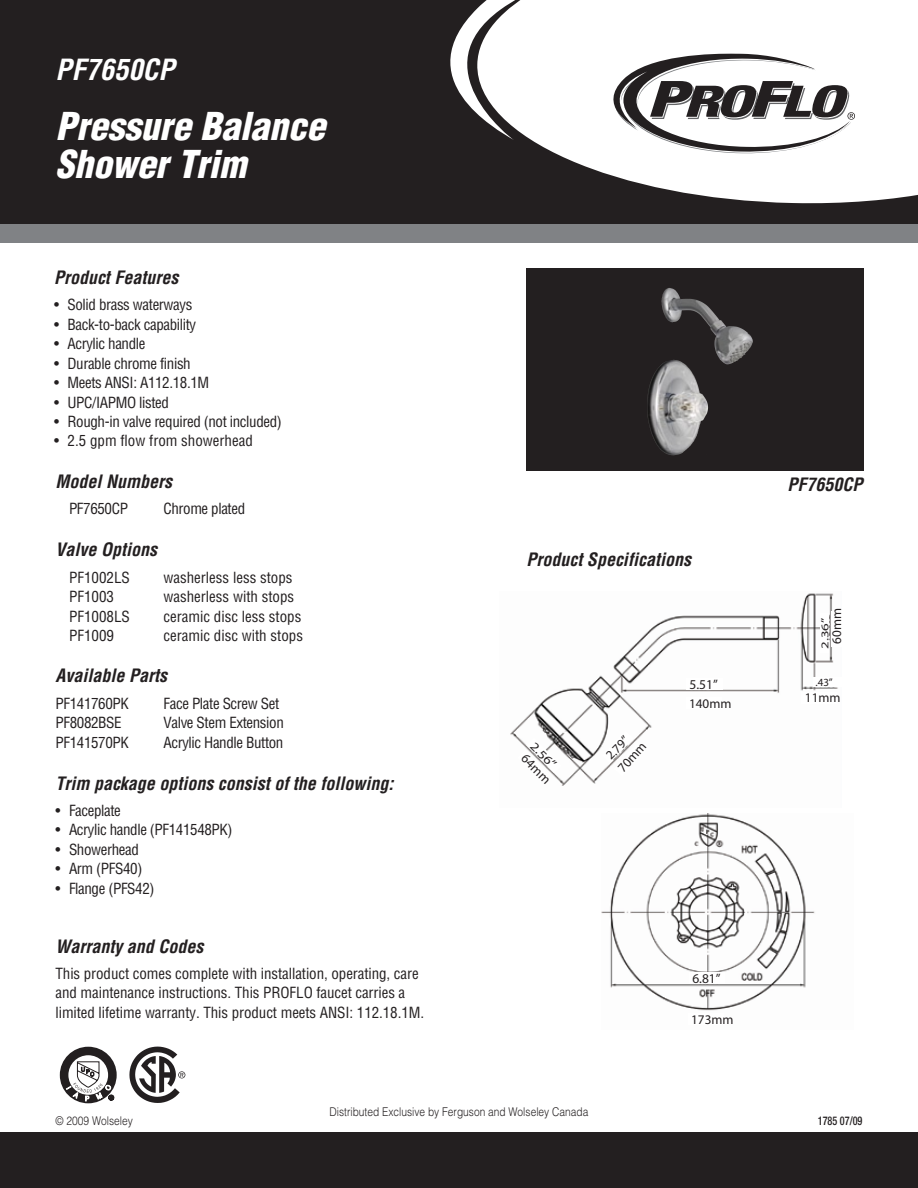
<style>
.page{position:relative;width:918px;height:1188px;background:#fff}
.page>*{position:absolute;margin:0;border:0;box-sizing:border-box;transform-origin:0 0}
.t1{font:italic 900 condensed 37.5px "Helvetica";color:#fff}
.t2{font:italic 700 condensed 28.5px "Helvetica";color:#fff}
.t3{font:italic 700 condensed 18px "Helvetica";color:#231f20}
.PROFLO_COPY_ONE_SIDE{font:condensed 15px "Helvetica";letter-spacing:-.025em;color:#231f20}
.PROFLO_COPY_ONE_SIDE-2{font:condensed 15px/19.5px "Helvetica";letter-spacing:-.005em;color:#231f20}
.PROFLO_COPY_ONE_SIDE-3{font:condensed 15px "Helvetica";color:#231f20}
.t4{font:13.5px "Myriad";color:#231f20}
.t5{font:13.35px "Myriad";color:#231f20}
.t6{font:13.2px "Myriad";color:#231f20}
.t7{font:12.9px "Myriad";color:#231f20}
.t8{font:12.3px "Myriad";color:#231f20;scale:1.21 1}
.ROC_BACK_BODY{font:300 12px "Helvetica";color:#231f20;scale:.85 1}
.ROC_BACK_BODY-2{font:500 condensed 12px "Helvetica Neue";color:#231f20;scale:.85 1}
.t9{font:10.95px "Myriad";color:#231f20}
.t10{font:10.35px "Myriad";color:#231f20;scale:1.43 1}
</style>
<div class="page">
<svg style="left:0;top:0;width:918px;height:224px;fill:#231f20"></svg>
<div style="left:0;top:1133px;width:918px;height:55px;background:#231f20"></div>
<svg style="left:597px;top:53px;width:258px;height:101px"></svg>
<div style="left:0;top:225px;width:918px;height:18px;background:#808285"></div>
<div style="left:526px;top:269px;width:338px;height:202px;background:#231f20"></div>
<div style="left:60px;top:1047px;width:57px;height:56px;background:#231f20;border-radius:50%"></div>
<svg style="left:68px;top:1055px;width:40px;height:40px"></svg>
<svg style="left:66px;top:1061px;width:48px;height:40px"></svg>
<svg style="left:129px;top:1047px;width:56px;height:56px"></svg>
<img style="left:661px;top:288px;width:59px;height:32px">
<img style="left:602px;top:813px;width:213px;height:198px">
<div style="left:689px;top:972px;width:36px;height:12px;background:#fff"></div>
<img style="left:510px;top:593px;width:328px;height:193px">
<div style="left:686px;top:678px;width:36px;height:12px;background:#fff"></div>
<div style="left:820px;top:613px;width:9px;height:40px;background:#fff"></div>
<div style="left:813px;top:678px;width:28px;height:9px;background:#fff"></div>
<svg style="left:517px;top:738px;width:45px;height:45px"></svg>
<svg style="left:602px;top:731px;width:44px;height:46px"></svg>
<div style="left:686px;top:698px;width:35px;height:11px;background:#fff"></div>
<div style="left:802px;top:692px;width:35px;height:11px;background:#fff"></div>
<div style="left:831px;top:611px;width:10px;height:36px;background:#fff"></div>
<p class="t2" style="left:56px;top:52px;width:120px">PF7650CP</p>
<p class="t1" style="left:56px;top:103px;width:271px">Pressure Balance</p>
<p class="t1" style="left:56px;top:140px;width:192px">Shower Trim</p>
<p class="t3" style="left:54px;top:266px;width:126px">Product Features</p>
<p class="PROFLO_COPY_ONE_SIDE" style="left:54px;top:295px;width:140px">• Solid brass waterways</p>
<p class="PROFLO_COPY_ONE_SIDE" style="left:54px;top:315px;width:144px">• Back-to-back capability</p>
<p class="PROFLO_COPY_ONE_SIDE" style="left:54px;top:334px;width:93px">• Acrylic handle</p>
<p class="PROFLO_COPY_ONE_SIDE" style="left:54px;top:354px;width:138px">• Durable chrome finish</p>
<p class="PROFLO_COPY_ONE_SIDE" style="left:54px;top:373px;width:157px">• Meets ANSI: A112.18.1M</p>
<p class="PROFLO_COPY_ONE_SIDE" style="left:54px;top:393px;width:116px">• UPC/IAPMO listed</p>
<p class="PROFLO_COPY_ONE_SIDE" style="left:54px;top:412px;width:229px">• Rough-in valve required (not included)</p>
<p class="PROFLO_COPY_ONE_SIDE-3" style="left:54px;top:431px;width:200px">• 2.5 gpm flow from showerhead</p>
<p class="t3" style="left:56px;top:470px;width:118px">Model Numbers</p>
<p class="PROFLO_COPY_ONE_SIDE" style="left:69px;top:499px;width:61px">PF7650CP</p>
<p class="PROFLO_COPY_ONE_SIDE" style="left:164px;top:499px;width:83px">Chrome plated</p>
<p class="t3" style="left:56px;top:538px;width:103px">Valve Options</p>
<p class="PROFLO_COPY_ONE_SIDE-3" style="left:69px;top:568px;width:62px">PF1002LS</p>
<p class="PROFLO_COPY_ONE_SIDE-3" style="left:164px;top:568px;width:131px">washerless less stops</p>
<p class="PROFLO_COPY_ONE_SIDE" style="left:69px;top:587px;width:46px">PF1003</p>
<p class="PROFLO_COPY_ONE_SIDE-3" style="left:164px;top:587px;width:132px">washerless with stops</p>
<p class="PROFLO_COPY_ONE_SIDE-3" style="left:69px;top:607px;width:62px">PF1008LS</p>
<p class="PROFLO_COPY_ONE_SIDE-3" style="left:164px;top:607px;width:139px">ceramic disc less stops</p>
<p class="PROFLO_COPY_ONE_SIDE" style="left:69px;top:626px;width:46px">PF1009</p>
<p class="PROFLO_COPY_ONE_SIDE-3" style="left:164px;top:626px;width:141px">ceramic disc with stops</p>
<p class="t3" style="left:56px;top:665px;width:113px">Available Parts</p>
<p class="PROFLO_COPY_ONE_SIDE" style="left:56px;top:694px;width:75px">PF141760PK</p>
<p class="PROFLO_COPY_ONE_SIDE" style="left:164px;top:694px;width:117px">Face Plate Screw Set</p>
<p class="PROFLO_COPY_ONE_SIDE" style="left:56px;top:713px;width:68px">PF8082BSE</p>
<p class="PROFLO_COPY_ONE_SIDE" style="left:164px;top:713px;width:122px">Valve Stem Extension</p>
<p class="PROFLO_COPY_ONE_SIDE" style="left:56px;top:733px;width:75px">PF141570PK</p>
<p class="PROFLO_COPY_ONE_SIDE" style="left:164px;top:733px;width:121px">Acrylic Handle Button</p>
<p class="t3" style="left:56px;top:772px;width:340px">Trim package options consist of the following:</p>
<p class="PROFLO_COPY_ONE_SIDE" style="left:56px;top:801px;width:67px">• Faceplate</p>
<p class="PROFLO_COPY_ONE_SIDE" style="left:56px;top:820px;width:179px">• Acrylic handle (PF141548PK)</p>
<p class="PROFLO_COPY_ONE_SIDE" style="left:56px;top:840px;width:85px">• Showerhead</p>
<p class="PROFLO_COPY_ONE_SIDE" style="left:56px;top:859px;width:88px">• Arm (PFS40)</p>
<p class="PROFLO_COPY_ONE_SIDE" style="left:56px;top:879px;width:101px">• Flange (PFS42)</p>
<p class="t3" style="left:56px;top:935px;width:149px">Warranty and Codes</p>
<p class="PROFLO_COPY_ONE_SIDE-2" style="left:56px;top:963px;width:370px">This product comes complete with installation, operating, care and maintenance instructions. This PROFLO faucet carries a limited lifetime warranty. This product meets ANSI: 112.18.1M.</p>
<p class="t3" style="left:526px;top:548px;width:166px">Product Specifications</p>
<p class="t4" style="left:690px;top:678px;width:30px">5.51”</p>
<p class="t7" style="left:603px;top:753px;width:28px;rotate:-46deg">2.79”</p>
<p class="t8" style="left:537px;top:740px;width:27px;rotate:45deg">2.56”</p>
<p class="t6" style="left:528px;top:751px;width:37px;rotate:45deg">64mm</p>
<p class="t6" style="left:615px;top:766px;width:37px;rotate:-48deg">70mm</p>
<p class="t6" style="left:689px;top:697px;width:44px">140mm</p>
<p class="t3" style="left:787px;top:473px;width:77px">PF7650CP</p>
<p class="t6" style="left:830px;top:644px;width:37px;rotate:-90deg">60mm</p>
<p class="t10" style="left:820px;top:649px;width:23px;rotate:-90deg">2.36”</p>
<p class="t9" style="left:815px;top:677px;width:19px">.43”</p>
<p class="t6" style="left:805px;top:691px;width:37px">11mm</p>
<p class="t5" style="left:692px;top:972px;width:30px">6.81”</p>
<p class="t6" style="left:691px;top:1013px;width:44px">173mm</p>
<p class="ROC_BACK_BODY" style="left:329px;top:1104px;width:306px">Distributed Exclusive by Ferguson and Wolseley Canada</p>
<p class="ROC_BACK_BODY" style="left:56px;top:1113px;width:92px">© 2009 Wolseley</p>
<p class="ROC_BACK_BODY-2" style="left:818px;top:1114px;width:54px">1785 07/09</p>
</div>
